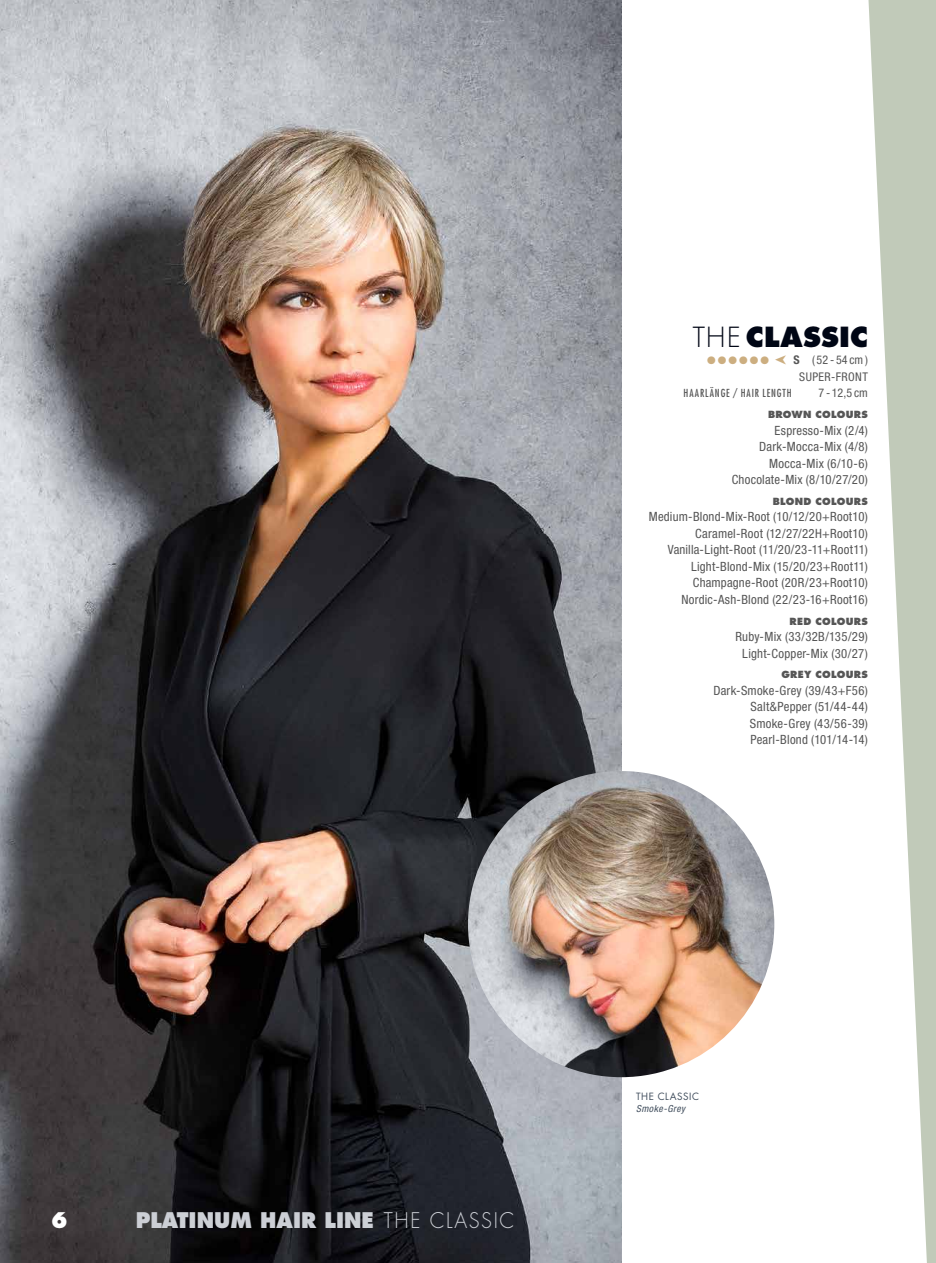
<style>
.page{position:relative;width:936px;height:1263px;background:#fff}
.page>*{position:absolute;margin:0;border:0;box-sizing:border-box;transform-origin:0 0}
.t1{font:800 27px "Futura Std";letter-spacing:.015em;color:#000615}
.t2{font:800 21px "Futura Std";color:#cccfd5;scale:.95 1}
.t3{font:800 21px "Futura Std";color:#fff;scale:.95 1}
.t4{font:condensed 12.75px/16.5px "Helvetica Neue LT Std";letter-spacing:.02em;color:#565656;text-align:right}
.t5{font:condensed 12px/16.5px "Helvetica Neue LT Std";letter-spacing:.035em;color:#565656;text-align:right}
.t6{font:condensed 10.8px "Futura Std";letter-spacing:.09em;color:#565656;scale:.96 1}
.t7{font:9.75px "Futura Std";letter-spacing:.055em;color:#424f5e}
.t8{font:italic condensed 9.75px "Helvetica Neue LT Std";letter-spacing:.05em;color:#424f5e}
.t9{font:800 9.6px "Futura Std";letter-spacing:.03em;color:#565656}
.s1{font-weight:300}
.s2{color:#ccae80}
.s3{font-family:"Arrows";font-stretch:normal;font-size:24.9px;color:#ccae80}
.s4{font-weight:700}
</style>
<div class="page">
<img style="left:0;top:0;width:621px;height:1263px">
<svg style="left:868px;top:0;width:67px;height:1263px;fill:#c1cab9"></svg>
<img style="left:468px;top:771px;width:306px;height:306px;border-radius:153px">
<h1 class="t1" style="left:692px;top:319px;width:177px"><span class="s1">THE</span> CLASSIC</h1>
<p class="t5" style="left:707px;top:352px;width:162px"><span class="s2">●●●●●●</span> <span class="s3">b</span> <span class="s4">S</span> (52-54cm)<br>SUPER‑FRONT</p>
<p class="t6" style="left:683px;top:387px;width:114px">HAARLÄNGE / HAIR LENGTH</p>
<p class="t5" style="left:818px;top:385px;width:51px">7 ‑ 12,5 cm</p>
<p class="t9" style="left:768px;top:408px;width:101px">BROWN COLOURS</p>
<p class="t4" style="left:731px;top:422px;width:138px">Espresso-Mix (2/4)<br>Dark-Mocca-Mix (4/8)<br>Mocca-Mix (6/10-6)<br>Chocolate-Mix (8/10/27/20)</p>
<p class="t9" style="left:772px;top:495px;width:97px">BLOND COLOURS</p>
<p class="t4" style="left:648px;top:508px;width:221px">Medium-Blond-Mix-Root (10/12/20+Root10)<br>Caramel-Root (12/27/22H+Root10)<br>Vanilla-Light-Root (11/20/23-11+Root11)<br>Light-Blond-Mix (15/20/23+Root11)<br>Champagne-Root (20R/23+Root10)<br>Nordic-Ash-Blond (22/23-16+Root16)</p>
<p class="t9" style="left:789px;top:615px;width:80px">RED COLOURS</p>
<p class="t4" style="left:735px;top:628px;width:134px;text-align:center">Ruby-Mix (33/32B/135/29)<br>Light-Copper-Mix (30/27)</p>
<p class="t9" style="left:781px;top:669px;width:88px">GREY COLOURS</p>
<p class="t4" style="left:749px;top:682px;width:119px;text-align:justify;text-indent:-36px">Dark-Smoke-Grey (39/43+F56)<br>Salt&amp;Pepper (51/44-44)<br>Smoke-Grey (43/56-39)<br>Pearl-Blond (101/14-14)</p>
<h2 class="t3" style="left:51px;top:1206px;width:19px">6</h2>
<h2 class="t2" style="left:136px;top:1206px;width:400px">PLATINUM HAIR LINE <span class="s1">THE CLASSIC</span></h2>
<p class="t7" style="left:636px;top:1090px;width:64px">THE CLASSIC</p>
<p class="t8" style="left:636px;top:1102px;width:50px">Smoke-Grey</p>
</div>
